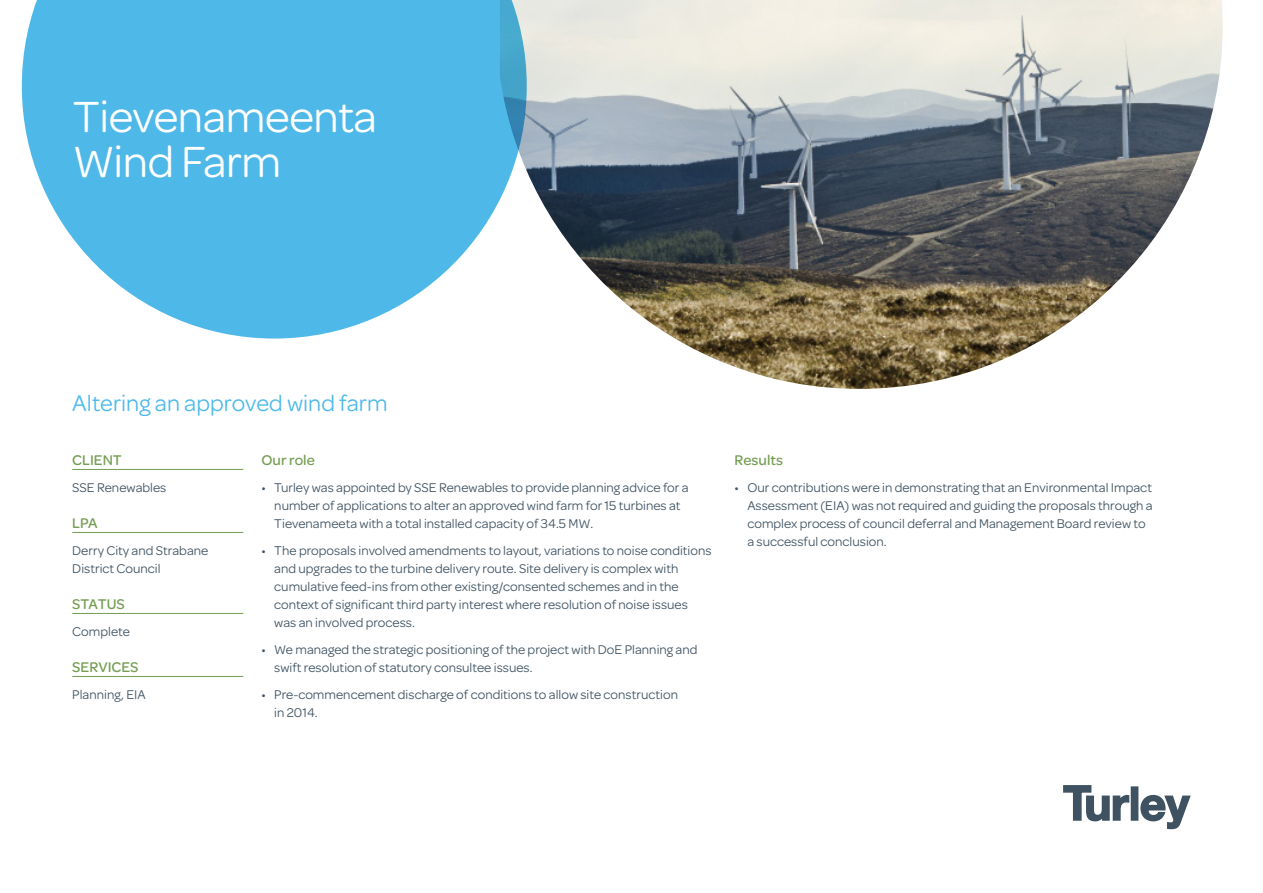
<style>
.page{position:relative;width:1263px;height:893px;background:#fff}
.page>*{position:absolute;margin:0;border:0;box-sizing:border-box;transform-origin:0 0}
.Project_Title_or_N{font:46.5px/45px "Omnes";letter-spacing:-.01em;color:#fff}
.Pull_Intro{font:24px "Omnes";color:#4eb9e9}
.Tertiary{font:500 15px "Omnes";color:#759d53}
.Body{font:13.5px/18px "Omnes";color:#3e5261}
</style>
<div class="page">
<img style="left:527px;top:0;width:696px;height:389px">
<svg style="left:22px;top:0;width:505px;height:339px;fill:#4eb9e9"></svg>
<svg style="left:1063px;top:785px;width:67px;height:37px"></svg>
<div style="left:1131px;top:786px;width:7px;height:35px;background:#3e5261"></div>
<svg style="left:1140px;top:794px;width:51px;height:36px"></svg>
<hr style="left:72px;top:469px;width:171px;height:1px;background:#759d53">
<hr style="left:72px;top:532px;width:171px;height:1px;background:#759d53">
<hr style="left:72px;top:613px;width:171px;height:1px;background:#759d53">
<hr style="left:72px;top:676px;width:171px;height:1px;background:#759d53">
<p class="Project_Title_or_N" style="left:73px;top:91px;width:305px">Tievenameenta<br>Wind Farm</p>
<p class="Pull_Intro" style="left:72px;top:386px;width:317px">Altering an approved wind farm</p>
<p class="Tertiary" style="left:261px;top:449px;width:55px">Our role</p>
<p class="Body" style="left:274px;top:477px;width:416px;text-indent:-13px">• Turley was appointed by SSE Renewables to provide planning advice for a number of applications to alter an approved wind farm for 15 turbines at<br>Tievenameeta with a total installed capacity of 34.5 MW.</p>
<p class="Body" style="left:274px;top:540px;width:439px;text-indent:-13px">• The proposals involved amendments to layout, variations to noise conditions and upgrades to the turbine delivery route. Site delivery is complex with cumulative feed-ins from other existing/consented schemes and in the context of significant third party interest where resolution of noise issues was an involved process.</p>
<p class="Body" style="left:274px;top:639px;width:425px;text-indent:-13px">• We managed the strategic positioning of the project with DoE Planning and swift resolution of statutory consultee issues.</p>
<p class="Body" style="left:274px;top:684px;width:405px;text-indent:-13px">• Pre-commencement discharge of conditions to allow site construction in 2014.</p>
<p class="Tertiary" style="left:72px;top:449px;width:51px">CLIENT</p>
<p class="Body" style="left:72px;top:477px;width:96px">SSE Renewables</p>
<p class="Tertiary" style="left:72px;top:512px;width:27px">LPA</p>
<p class="Body" style="left:72px;top:540px;width:138px">Derry City and Strabane<br>District Council</p>
<p class="Tertiary" style="left:72px;top:593px;width:54px">STATUS</p>
<p class="Body" style="left:72px;top:621px;width:59px">Complete</p>
<p class="Tertiary" style="left:72px;top:656px;width:68px">SERVICES</p>
<p class="Body" style="left:72px;top:684px;width:75px">Planning, EIA</p>
<p class="Tertiary" style="left:735px;top:449px;width:50px">Results</p>
<p class="Body" style="left:747px;top:477px;width:407px;text-indent:-13px">• Our contributions were in demonstrating that an Environmental Impact Assessment (EIA) was not required and guiding the proposals through a complex process of council deferral and Management Board review to a successful conclusion.</p>
</div>
